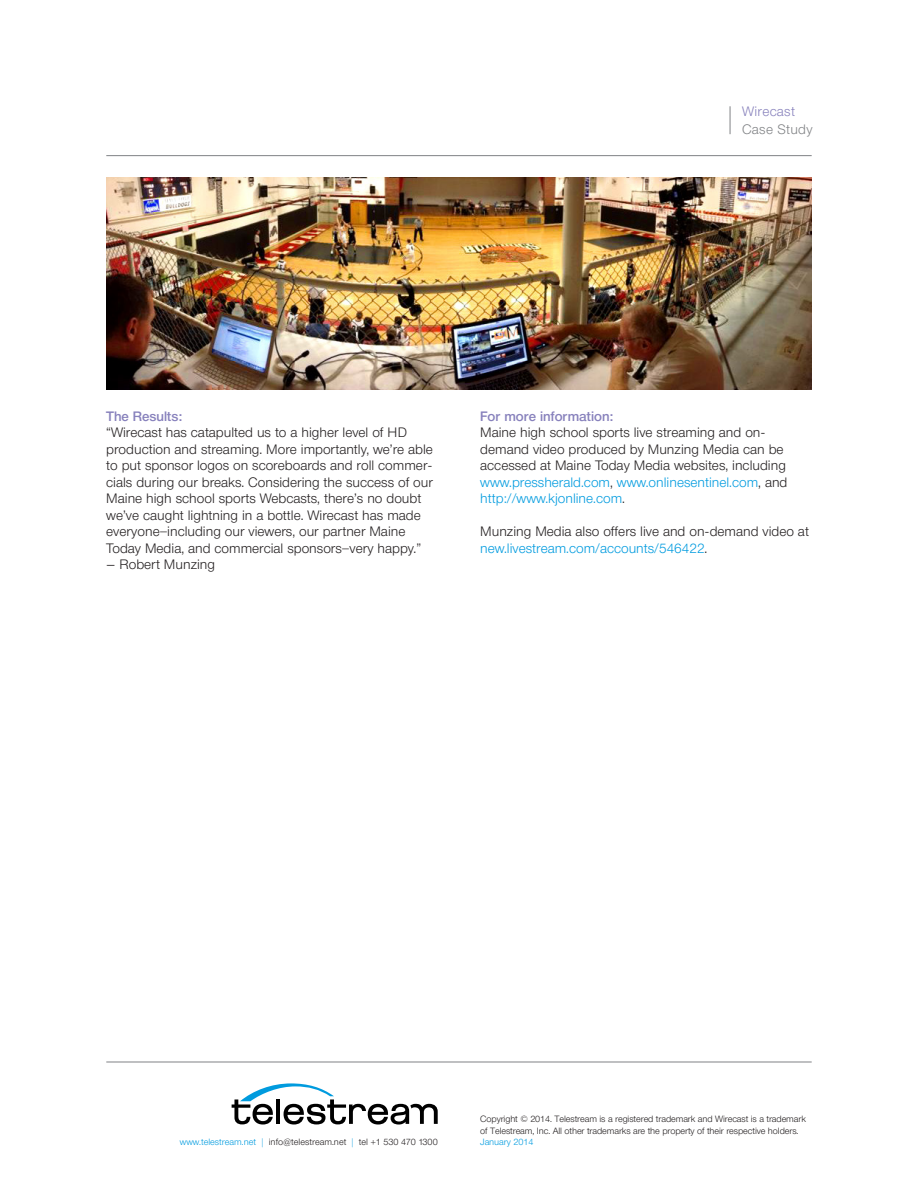
<style>
.page{position:relative;width:918px;height:1188px;background:#fff}
.page>*{position:absolute;margin:0;border:0;box-sizing:border-box;transform-origin:0 0}
.t1{font:300 13.5px/16.5px "Neue Helvetica BQ";color:#231f20}
.t2{font:500 13.5px "Neue Helvetica BQ";color:#8781bc}
.t3{font:300 13.5px "Neue Helvetica BQ";letter-spacing:.02em;color:#808285}
.t4{font:300 13.5px "Neue Helvetica BQ";letter-spacing:.02em;color:#8781bc}
.t5{font:300 9px/11.9px "Neue Helvetica BQ";letter-spacing:-.01em;color:#231f20}
.t6{font:300 9px "Neue Helvetica BQ";letter-spacing:-.01em;color:#009bdf}
.s1{color:#009bdf}
</style>
<div class="page">
<hr style="left:106px;top:1062px;width:706px;height:1px;background:#808285">
<svg style="left:232px;top:1083px;width:206px;height:42px"></svg>
<img style="left:106px;top:177px;width:706px;height:213px">
<hr style="left:106px;top:155px;width:706px;height:1px;background:#808285">
<svg style="left:730px;top:106px;width:1px;height:28px"></svg>
<p class="t4" style="left:742px;top:106px;width:54px">Wirecast</p>
<p class="t3" style="left:742px;top:124px;width:72px">Case Study</p>
<p class="t2" style="left:106px;top:411px;width:77px">The Results:</p>
<p class="t1" style="left:106px;top:426px;width:328px">“Wirecast has catapulted us to a higher level of HD production and streaming. More importantly, we’re able to put sponsor logos on scoreboards and roll commer&shy;cials during our breaks. Considering the success of our Maine high school sports Webcasts, there’s no doubt we’ve caught lightning in a bottle. Wirecast has made everyone—including our viewers, our partner Maine Today Media, and commercial sponsors—very happy.”</p>
<p class="t1" style="left:106px;top:558px;width:110px">– Robert Munzing</p>
<p class="t2" style="left:480px;top:411px;width:135px">For more information:</p>
<p class="t1" style="left:480px;top:426px;width:309px">Maine high school sports live streaming and on&shy;demand video produced by Munzing Media can be accessed at Maine Today Media websites, including <span class="s1">www.pressherald.com</span>, <span class="s1">www.onlinesentinel.com</span>, and <span class="s1">http://www.kjonline.com</span>.</p>
<p class="t1" style="left:480px;top:525px;width:330px">Munzing Media also offers live and on-demand video at <span class="s1">new.livestream.com/accounts/546422</span>.</p>
<p class="t5" style="left:180px;top:1137px;width:259px"><span class="s1">www.telestream.net |</span> info@telestream.net <span class="s1">|</span> tel +1 530 470 1300</p>
<p class="t5" style="left:480px;top:1114px;width:327px">Copyright © 2014. Telestream is a registered trademark and Wirecast is a trademark of Telestream, Inc. All other trademarks are the property of their respective holders.</p>
<p class="t6" style="left:480px;top:1139px;width:55px">January 2014</p>
</div>
